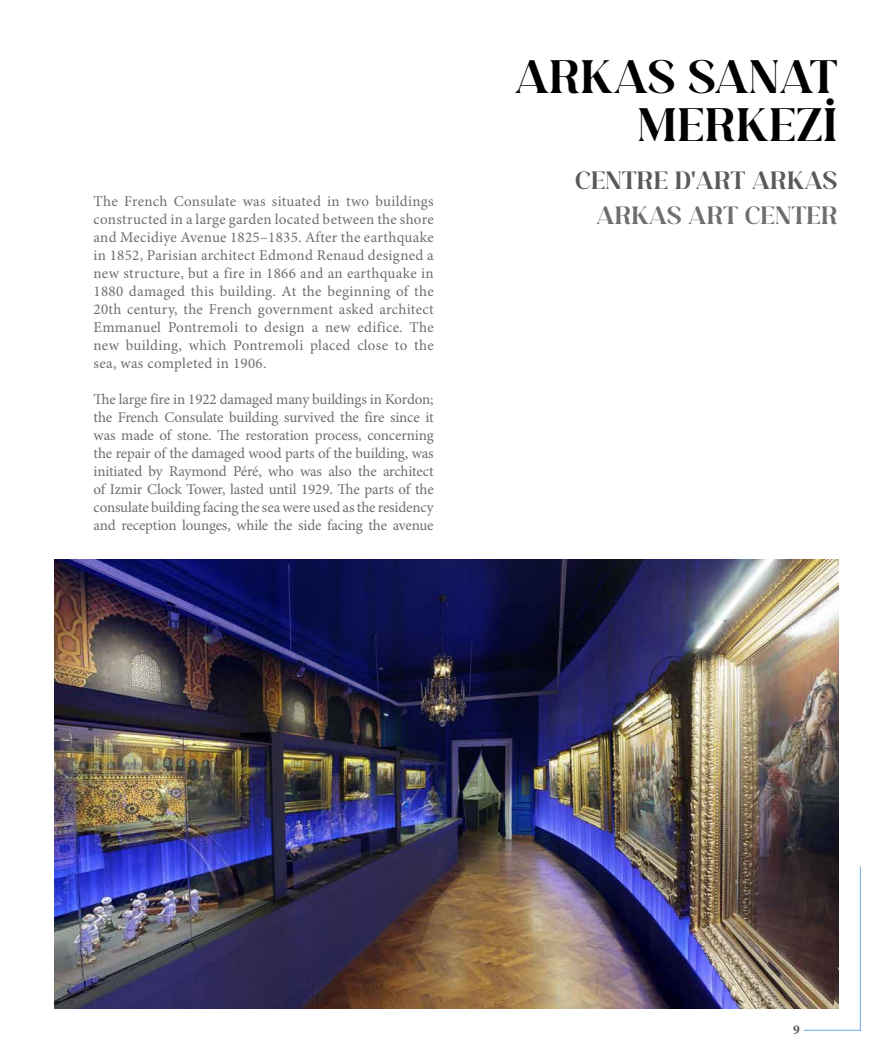
<style>
.page{position:relative;width:893px;height:1063px;background:#fff}
.page>*{position:absolute;margin:0;border:0;box-sizing:border-box;transform-origin:0 0}
.t1{font:700 45px/48px "Anabae";letter-spacing:.01em;color:#000;text-align:right}
.t2{font:700 24px "Anabae";letter-spacing:.01em;color:#58595b}
.t3{font:700 24px "Anabae";letter-spacing:.01em;color:#6d6e71}
.t4{font:15px/18px "Minion Pro";color:#6d6e71;text-align:justify}
.t5{font:700 13.5px "Minion Pro";color:#58595b}
</style>
<div class="page">
<hr style="left:804px;top:1030px;width:57px;height:1px;background:#6aaae4">
<hr style="left:860px;top:866px;width:1px;height:165px;background:#6aaae4">
<img style="left:55px;top:559px;width:784px;height:450px">
<p class="t4" style="left:94px;top:193px;width:342px">The French Consulate was situated in two buildings constructed in a large garden located between the shore and Mecidiye Avenue 1825–1835. After the earthquake in 1852, Parisian architect Edmond Renaud designed a new structure, but a fire in 1866 and an earthquake in 1880 damaged this building. At the beginning of the 20th century, the French government asked architect Emmanuel Pontremoli to design a new edifice. The new building, which Pontremoli placed close to the sea, was completed in 1906.</p>
<p class="t4" style="left:94px;top:391px;width:342px">The large fire in 1922 damaged many buildings in Kordon; the French Consulate building survived the fire since it was made of stone. The restoration process, concerning the repair of the damaged wood parts of the building, was initiated by Raymond Péré, who was also the architect of Izmir Clock Tower, lasted until 1929. The parts of the consulate building facing the sea were used as the residency and reception lounges, while the side facing the avenue</p>
<h1 class="t1" style="left:515px;top:52px;width:324px">ARKAS SANAT<br>MERKEZİ</h1>
<h2 class="t2" style="left:575px;top:165px;width:264px">CENTRE D'ART ARKAS</h2>
<h2 class="t3" style="left:596px;top:200px;width:243px">ARKAS ART CENTER</h2>
<p class="t5" style="left:793px;top:1020px;width:8px">9</p>
</div>
